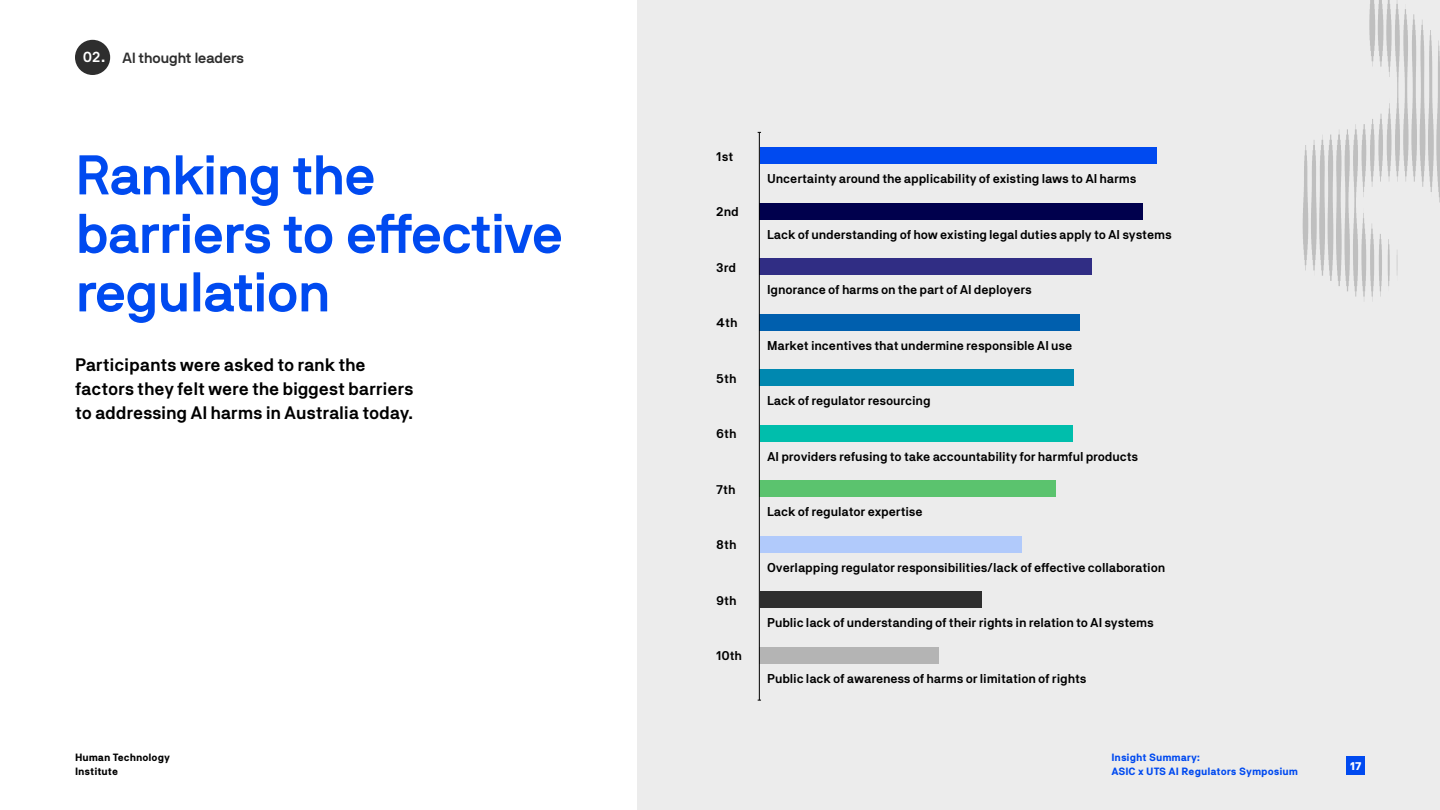
<style>
.page{position:relative;width:1440px;height:810px;background:#fff}
.page>*{position:absolute;margin:0;border:0;box-sizing:border-box;transform-origin:0 0}
.Heading_1a{font:700 55.5px/58.5px "NB International Pro";color:#004af0}
.Body_Text{font:600 18px/24px "NB Akademie";letter-spacing:-.01em;color:#000}
.Heading_1a-2{font:700 14.7px "NB International Pro";color:#2e2e2e}
.Heading_1a-3{font:700 14.7px "NB International Pro";color:#fff}
.Body_text_2{font:600 12.75px "NB Akademie";letter-spacing:-.01em;color:#000}
.t1{font:900 11.25px "NB Akademie";color:#fff}
.t2{font:800 10.5px/13.5px "NB Akademie";color:#004af0}
.t3{font:800 10.5px/13.5px "NB Akademie";color:#000}
</style>
<div class="page">
<div style="left:638px;top:0;width:802px;height:810px;background:#ececec"></div>
<div style="left:75px;top:40px;width:35px;height:35px;background:#2e2e2e;border-radius:50%"></div>
<svg style="left:1303px;top:0;width:137px;height:301px"></svg>
<div style="left:760px;top:148px;width:396px;height:16px;background:#004af0"></div>
<div style="left:760px;top:314px;width:320px;height:17px;background:#005fae"></div>
<div style="left:760px;top:536px;width:262px;height:16px;background:#b1cafb"></div>
<div style="left:760px;top:203px;width:383px;height:17px;background:#00004d"></div>
<div style="left:760px;top:369px;width:314px;height:17px;background:#0088b0"></div>
<div style="left:760px;top:591px;width:221px;height:17px;background:#2e2e2e"></div>
<div style="left:760px;top:259px;width:332px;height:16px;background:#302d84"></div>
<div style="left:760px;top:480px;width:296px;height:17px;background:#5bc36e"></div>
<div style="left:760px;top:425px;width:312px;height:17px;background:#00beac"></div>
<div style="left:760px;top:647px;width:179px;height:16px;background:#b4b4b4"></div>
<hr style="left:759px;top:132px;width:1px;height:568px;background:#000">
<div style="left:1347px;top:756px;width:18px;height:19px;background:#004af0"></div>
<p class="Heading_1a-3" style="left:83px;top:49px;width:24px">02.</p>
<p class="Heading_1a-2" style="left:123px;top:49px;width:123px">AI thought leaders</p>
<p class="Heading_1a" style="left:76px;top:145px;width:488px">Ranking the barriers to effective regulation</p>
<p class="Body_Text" style="left:75px;top:352px;width:340px">Participants were asked to rank the factors they felt were the biggest barriers to addressing AI harms in Australia today.</p>
<p class="Body_text_2" style="left:716px;top:149px;width:19px">1st</p>
<p class="Body_text_2" style="left:716px;top:204px;width:24px">2nd</p>
<p class="Body_text_2" style="left:716px;top:260px;width:21px">3rd</p>
<p class="Body_text_2" style="left:716px;top:315px;width:23px">4th</p>
<p class="Body_text_2" style="left:716px;top:371px;width:22px">5th</p>
<p class="Body_text_2" style="left:716px;top:426px;width:22px">6th</p>
<p class="Body_text_2" style="left:716px;top:482px;width:21px">7th</p>
<p class="Body_text_2" style="left:716px;top:537px;width:22px">8th</p>
<p class="Body_text_2" style="left:716px;top:593px;width:22px">9th</p>
<p class="Body_text_2" style="left:716px;top:648px;width:27px">10th</p>
<p class="Body_text_2" style="left:767px;top:171px;width:371px">Uncertainty around the applicability of existing laws to AI harms</p>
<p class="Body_text_2" style="left:767px;top:227px;width:406px">Lack of understanding of how existing legal duties apply to AI systems</p>
<p class="Body_text_2" style="left:767px;top:282px;width:266px">Ignorance of harms on the part of AI deployers</p>
<p class="Body_text_2" style="left:767px;top:338px;width:307px">Market incentives that undermine responsible AI use</p>
<p class="Body_text_2" style="left:767px;top:393px;width:165px">Lack of regulator resourcing</p>
<p class="Body_text_2" style="left:767px;top:449px;width:373px">AI providers refusing to take accountability for harmful products</p>
<p class="Body_text_2" style="left:767px;top:504px;width:157px">Lack of regulator expertise</p>
<p class="Body_text_2" style="left:767px;top:560px;width:400px">Overlapping regulator responsibilities/lack of effective collaboration</p>
<p class="Body_text_2" style="left:767px;top:615px;width:388px">Public lack of understanding of their rights in relation to AI systems</p>
<p class="Body_text_2" style="left:767px;top:670px;width:321px">Public lack of awareness of harms or limitation of rights</p>
<p class="t3" style="left:75px;top:751px;width:97px">Human Technology<br>Institute</p>
<p class="t2" style="left:1112px;top:751px;width:188px">Insight Summary:<br>ASIC x UTS AI Regulators Symposium</p>
<p class="t1" style="left:1350px;top:759px;width:13px">17</p>
</div>
